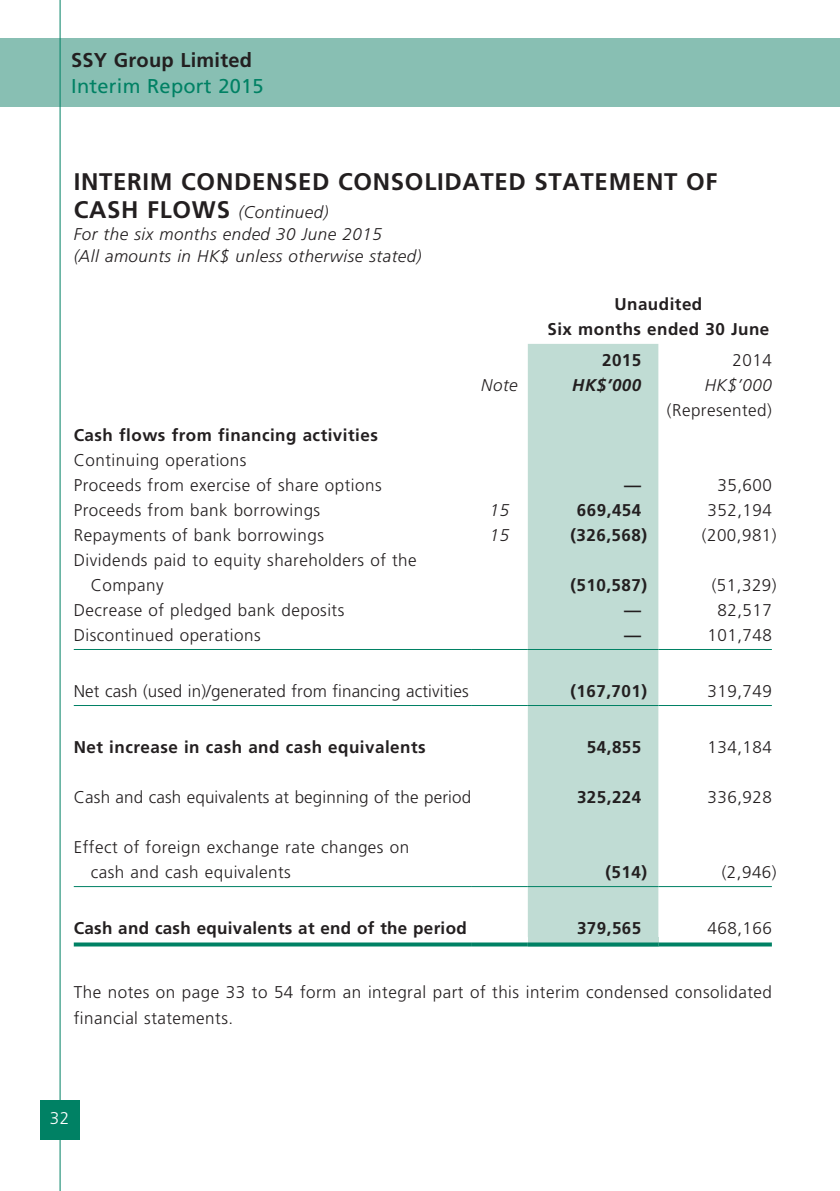
<style>
.page{position:relative;width:840px;height:1191px;background:#fff}
.page>*{position:absolute;margin:0;border:0;box-sizing:border-box;transform-origin:0 0}
.t1{font:700 24px "Frutiger LT Std";color:#231f20}
.t2{font:20px "Frutiger LT Std";letter-spacing:.01em;color:#008164}
.t3{font:700 20px "Frutiger LT Std";letter-spacing:.01em;color:#231f20}
.t4{font:300 17px/25px "Frutiger LT Std";letter-spacing:.03em;color:#231f20}
.t5{font:700 17px/25px "Frutiger LT Std";letter-spacing:.03em;color:#231f20;text-align:center}
.t6{font:italic 300 17px/22px "Frutiger LT Std";letter-spacing:.03em;color:#231f20}
.t7{font:300 17px "Frutiger LT Std";letter-spacing:.01em;color:#231f20}
.t8{font:italic 700 17px "Frutiger LT Std";color:#231f20}
.t9{font:300 17px "Frutiger LT Std";color:#fff}
</style>
<div class="page">
<div style="left:0;top:39px;width:839px;height:68px;background:#88bfb3"></div>
<hr style="left:60px;top:0;width:1px;height:1191px;background:#008164">
<div style="left:40px;top:1100px;width:39px;height:40px;background:#008164"></div>
<div style="left:527px;top:344px;width:131px;height:593px;background:#c0dcd4"></div>
<div style="left:527px;top:937px;width:131px;height:9px;background:#c0dcd4"></div>
<hr style="left:74px;top:649px;width:397px;height:1px;background:#008164">
<hr style="left:471px;top:649px;width:56px;height:1px;background:#008164">
<hr style="left:527px;top:649px;width:131px;height:1px;background:#008164">
<hr style="left:658px;top:649px;width:113px;height:1px;background:#008164">
<hr style="left:74px;top:705px;width:397px;height:1px;background:#008164">
<hr style="left:471px;top:705px;width:56px;height:1px;background:#008164">
<hr style="left:527px;top:705px;width:131px;height:1px;background:#008164">
<hr style="left:658px;top:705px;width:113px;height:1px;background:#008164">
<hr style="left:74px;top:886px;width:397px;height:1px;background:#008164">
<hr style="left:471px;top:886px;width:56px;height:1px;background:#008164">
<hr style="left:527px;top:886px;width:131px;height:1px;background:#008164">
<hr style="left:658px;top:886px;width:113px;height:1px;background:#008164">
<svg style="left:74px;top:942px;width:397px;height:4px;background:#1f9077"></svg>
<svg style="left:471px;top:942px;width:56px;height:4px"></svg>
<svg style="left:527px;top:942px;width:131px;height:4px"></svg>
<svg style="left:658px;top:942px;width:113px;height:4px"></svg>
<p class="t3" style="left:71px;top:48px;width:182px">SSY Group Limited</p>
<p class="t2" style="left:71px;top:74px;width:194px">Interim Report 2015</p>
<h1 class="t1" style="left:74px;top:168px;width:23px">Interim</h1>
<h1 class="t1" style="left:181px;top:168px;width:18px">condensed</h1>
<h1 class="t1" style="left:338px;top:168px;width:17px">consolidated</h1>
<h1 class="t1" style="left:534px;top:168px;width:17px">statement</h1>
<h1 class="t1" style="left:685px;top:168px;width:16px">of</h1>
<h1 class="t1" style="left:74px;top:196px;width:17px">cash</h1>
<h1 class="t1" style="left:147px;top:196px;width:17px">flows</h1>
<p class="t6" style="left:74px;top:201px;width:349px;text-indent:165px">(Continued)<br>For the six months ended 30 June 2015<br>(All amounts in HK$ unless otherwise stated)</p>
<p class="t5" style="left:547px;top:292px;width:223px">Unaudited<br>Six months ended 30 June</p>
<p class="t5" style="left:601px;top:348px;width:41px">2015</p>
<p class="t4" style="left:732px;top:348px;width:41px">2014</p>
<p class="t5" style="left:74px;top:423px;width:305px">Cash flows from financing activities</p>
<p class="t4" style="left:74px;top:448px;width:309px">Continuing operations<br>Proceeds from exercise of share options</p>
<p class="t6" style="left:481px;top:374px;width:38px">Note</p>
<p class="t8" style="left:572px;top:375px;width:71px">HK$’000</p>
<p class="t6" style="left:704px;top:374px;width:69px">HK$’000</p>
<p class="t4" style="left:666px;top:398px;width:106px">(Represented)</p>
<p class="t5" style="left:624px;top:473px;width:18px">—</p>
<p class="t4" style="left:717px;top:473px;width:56px">35,600</p>
<p class="t4" style="left:74px;top:498px;width:248px">Proceeds from bank borrowings</p>
<p class="t6" style="left:489px;top:499px;width:21px">15</p>
<p class="t5" style="left:576px;top:498px;width:66px">669,454</p>
<p class="t4" style="left:707px;top:498px;width:66px">352,194</p>
<p class="t4" style="left:74px;top:523px;width:251px">Repayments of bank borrowings</p>
<p class="t6" style="left:489px;top:524px;width:21px">15</p>
<p class="t5" style="left:570px;top:523px;width:78px">(326,568)</p>
<p class="t4" style="left:701px;top:523px;width:76px">(200,981)</p>
<p class="t4" style="left:91px;top:548px;width:327px;text-indent:-17px">Dividends paid to equity shareholders of the<br>Company</p>
<p class="t5" style="left:570px;top:573px;width:78px">(510,587)</p>
<p class="t4" style="left:711px;top:573px;width:66px">(51,329)</p>
<p class="t4" style="left:74px;top:598px;width:272px">Decrease of pledged bank deposits</p>
<p class="t5" style="left:624px;top:598px;width:18px">—</p>
<p class="t4" style="left:717px;top:598px;width:56px">82,517</p>
<p class="t4" style="left:74px;top:623px;width:188px">Discontinued operations</p>
<p class="t5" style="left:624px;top:623px;width:18px">—</p>
<p class="t4" style="left:707px;top:623px;width:66px">101,748</p>
<p class="t7" style="left:74px;top:681px;width:396px">Net cash (used in)/generated from financing activities</p>
<p class="t5" style="left:570px;top:679px;width:78px">(167,701)</p>
<p class="t4" style="left:707px;top:679px;width:66px">319,749</p>
<p class="t5" style="left:74px;top:735px;width:353px">Net increase in cash and cash equivalents</p>
<p class="t5" style="left:586px;top:735px;width:56px">54,855</p>
<p class="t4" style="left:707px;top:735px;width:66px">134,184</p>
<p class="t7" style="left:74px;top:787px;width:399px">Cash and cash equivalents at beginning of the period</p>
<p class="t5" style="left:576px;top:785px;width:66px">325,224</p>
<p class="t4" style="left:707px;top:785px;width:66px">336,928</p>
<p class="t4" style="left:91px;top:835px;width:320px;text-indent:-17px">Effect of foreign exchange rate changes on cash and cash equivalents</p>
<p class="t5" style="left:605px;top:860px;width:43px">(514)</p>
<p class="t4" style="left:721px;top:860px;width:56px">(2,946)</p>
<p class="t5" style="left:74px;top:916px;width:394px">Cash and cash equivalents at end of the period</p>
<p class="t5" style="left:576px;top:916px;width:66px">379,565</p>
<p class="t4" style="left:707px;top:916px;width:66px">468,166</p>
<p class="t4" style="left:74px;top:979px;width:699px;line-height:26px">The notes on page 33 to 54 form an integral part of this interim condensed consolidated financial statements.</p>
<p class="t9" style="left:50px;top:1108px;width:21px">32</p>
</div>
